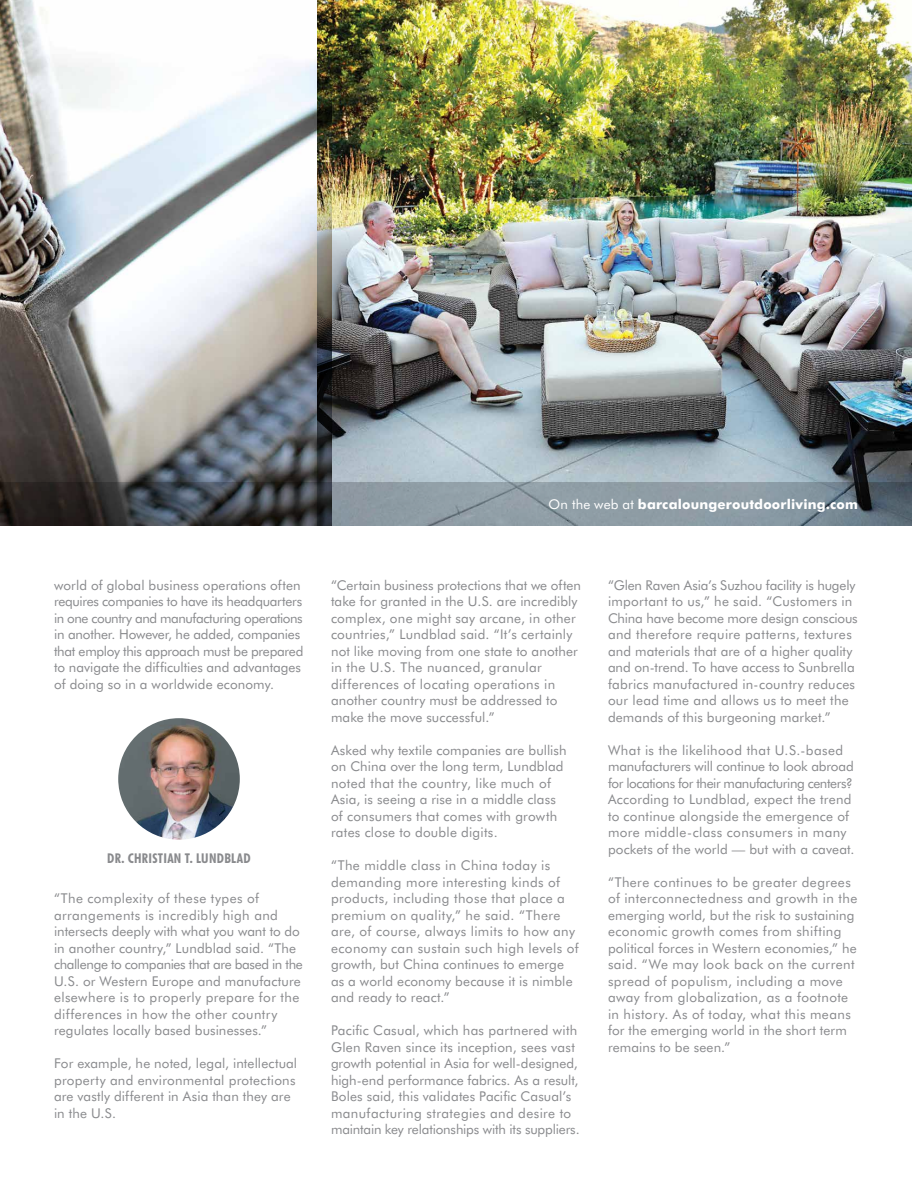
<style>
.page{position:relative;width:912px;height:1188px;background:#fff}
.page>*{position:absolute;margin:0;border:0;box-sizing:border-box;transform-origin:0 0}
.t1{font:13.5px/16.5px "Futura BT";letter-spacing:.01em;color:#898a8d}
.t2{font:13.5px/16.5px "Futura BT";letter-spacing:-.01em;color:#898a8d}
.t3{font:700 13.5px "Futura BT";letter-spacing:.01em;color:#fff}
.t4{font:700 condensed 13.5px "Futura BT";letter-spacing:.025em;color:#898a8d}
.s1{font-weight:400}
</style>
<div class="page">
<img style="left:0;top:0;width:317px;height:482px">
<img style="left:317px;top:0;width:594px;height:482px">
<svg style="left:0;top:482px;width:911px;height:44px;background:#677177"></svg>
<img style="left:118px;top:718px;width:122px;height:122px;border-radius:61px">
<p class="t2" style="left:54px;top:577px;width:251px">world of global business operations often requires companies to have its headquarters in one country and manufacturing operations in another. However, he added, companies that employ this approach must be prepared to navigate the difficulties and advantages of doing so in a worldwide economy.</p>
<p class="t4" style="left:107px;top:850px;width:145px">DR. CHRISTIAN T. LUNDBLAD</p>
<p class="t1" style="left:54px;top:890px;width:250px">“The complexity of these types of arrangements is incredibly high and intersects deeply with what you want to do in another country,” Lundblad said. “The challenge to companies that are based in the U.S. or Western Europe and manufacture elsewhere is to properly prepare for the differences in how the other country regulates locally based businesses.”</p>
<p class="t1" style="left:54px;top:1055px;width:244px">For example, he noted, legal, intellectual property and environmental protections are vastly different in Asia than they are in the U.S.</p>
<p class="t3" style="left:548px;top:496px;width:311px"><span class="s1">On the web at</span> barcaloungeroutdoorliving.com</p>
<p class="t1" style="left:331px;top:577px;width:251px">“Certain business protections that we often take for granted in the U.S. are incredibly complex, one might say arcane, in other countries,” Lundblad said. “It’s certainly not like moving from one state to another in the U.S. The nuanced, granular differences of locating operations in another country must be addressed to make the move successful.”</p>
<p class="t1" style="left:331px;top:742px;width:237px">Asked why textile companies are bullish on China over the long term, Lundblad noted that the country, like much of Asia, is seeing a rise in a middle class of consumers that comes with growth rates close to double digits.</p>
<p class="t1" style="left:331px;top:857px;width:249px">“The middle class in China today is demanding more interesting kinds of products, including those that place a premium on quality,” he said. “There are, of course, always limits to how any economy can sustain such high levels of growth, but China continues to emerge as a world economy because it is nimble and ready to react.”</p>
<p class="t1" style="left:331px;top:1022px;width:250px">Pacific Casual, which has partnered with Glen Raven since its inception, sees vast growth potential in Asia for well-designed, high-end performance fabrics. As a result, Boles said, this validates Pacific Casual’s manufacturing strategies and desire to maintain key relationships with its suppliers.</p>
<p class="t1" style="left:608px;top:577px;width:251px">“Glen Raven Asia’s Suzhou facility is hugely important to us,” he said. “Customers in China have become more design conscious and therefore require patterns, textures and materials that are of a higher quality and on-trend. To have access to Sunbrella fabrics manufactured in-country reduces our lead time and allows us to meet the demands of this burgeoning market.”</p>
<p class="t1" style="left:608px;top:742px;width:248px">What is the likelihood that U.S.-based manufacturers will continue to look abroad for locations for their manufacturing centers?<br>According to Lundblad, expect the trend to continue alongside the emergence of more middle-class consumers in many pockets of the world — but with a caveat.</p>
<p class="t1" style="left:608px;top:873px;width:251px">“There continues to be greater degrees of interconnectedness and growth in the emerging world, but the risk to sustaining economic growth comes from shifting political forces in Western economies,” he said. “We may look back on the current spread of populism, including a move away from globalization, as a footnote in history. As of today, what this means for the emerging world in the short term remains to be seen.”</p>
</div>
